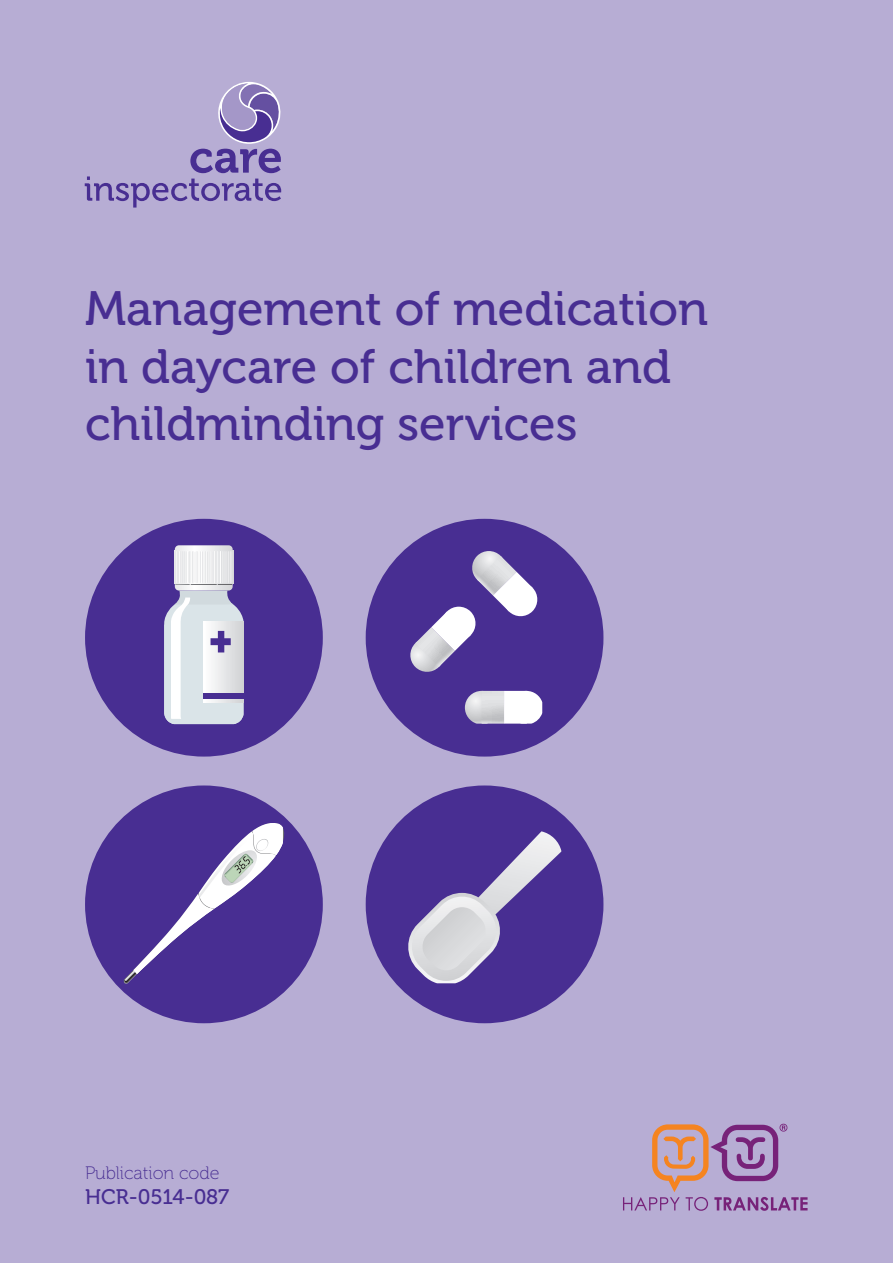
<style>
.page{position:relative;width:893px;height:1263px;background:#b7add4}
.page>*{position:absolute;margin:0;border:0;box-sizing:border-box;transform-origin:0 0}
.t1{font:48px/57.6px "Museo 500";color:#482e92}
.t2{font:21px "Museo 500";letter-spacing:-.01em;color:#482e92}
.t3{font:18px "Museo 100";color:#482e92}
</style>
<div class="page">
<svg style="left:623px;top:1124px;width:184px;height:87px"></svg>
<svg style="left:85px;top:82px;width:196px;height:126px"></svg>
<div style="left:85px;top:519px;width:238px;height:237px;background:#482e92;border-radius:50%"></div>
<div style="left:366px;top:519px;width:237px;height:237px;background:#482e92;border-radius:50%"></div>
<div style="left:85px;top:785px;width:238px;height:238px;background:#482e92;border-radius:50%"></div>
<div style="left:366px;top:785px;width:237px;height:238px;background:#482e92;border-radius:50%"></div>
<svg style="left:124px;top:823px;width:161px;height:161px"></svg>
<svg style="left:410px;top:551px;width:128px;height:121px"></svg>
<svg style="left:465px;top:691px;width:77px;height:33px;background:#dddbe4"></svg>
<svg style="left:164px;top:545px;width:79px;height:179px;background:#cdcede"></svg>
<svg style="left:408px;top:831px;width:153px;height:153px"></svg>
<p class="t1" style="left:85px;top:281px;width:625px">Management of medication in daycare of children and childminding services</p>
<p class="t3" style="left:85px;top:1163px;width:136px">Publication code</p>
<p class="t2" style="left:85px;top:1185px;width:146px">HCR-0514-087</p>
</div>
